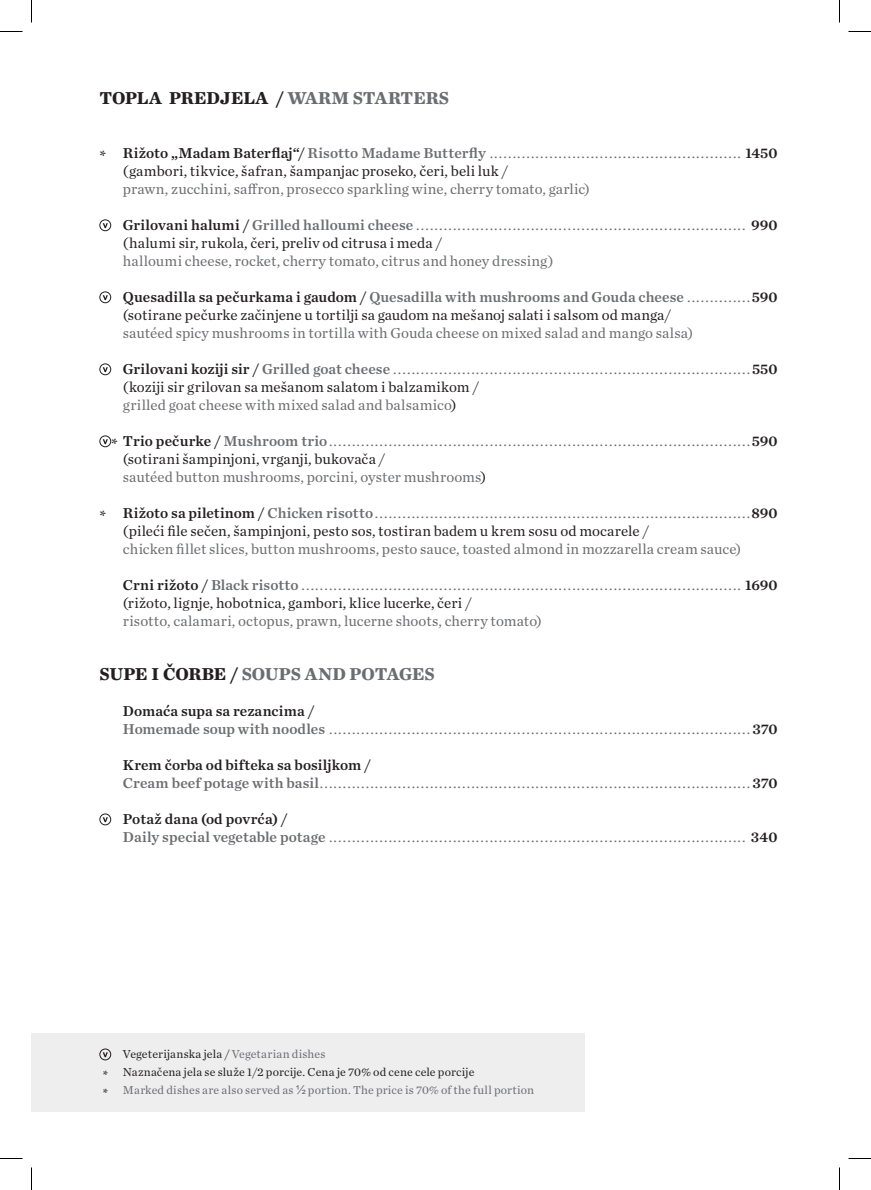
<style>
.page{position:relative;width:871px;height:1190px;background:#fff}
.page>*{position:absolute;margin:0;border:0;box-sizing:border-box;transform-origin:0 0}
.t1{font:700 18px "Chronicle Text G1";letter-spacing:-.01em;color:#231f20}
.t2{font:700 18px "Chronicle Text G1";letter-spacing:-.005em;color:#6c6d70}
.t3{font:15px/18px "Chronicle Text G1";letter-spacing:.005em;color:#6c6d70}
.t4{font:15px "Chronicle Text G1 Semi";letter-spacing:.005em;color:#6c6d70}
.t5{font:15px "Chronicle Text G1";letter-spacing:.005em;color:#231f20}
.t6{font:15px "Chronicle Text G1 Semi";letter-spacing:.005em;color:#231f20}
.t7{font:12px/18px "Chronicle Text G1";letter-spacing:.005em;color:#6c6d70}
.s1{color:#6c6d70}
.s2{font-family:"Chronicle Text G1 Semi";color:#231f20}
.s3{font-family:"Chronicle Text G1 Semi"}
.s4{color:#231f20}
.s5{font-family:"Chronicle Text G1"}
.s6{font-family:"Arial"}
</style>
<div class="page">
<div style="left:32px;top:1033px;width:553px;height:79px;background:#eeeeef"></div>
<div style="left:100px;top:220px;width:11px;height:11px;border:1px solid #231f20;border-radius:50%"></div>
<svg style="left:103px;top:223px;width:5px;height:5px"></svg>
<div style="left:100px;top:292px;width:11px;height:11px;border:1px solid #231f20;border-radius:50%"></div>
<svg style="left:103px;top:295px;width:5px;height:5px"></svg>
<div style="left:100px;top:364px;width:11px;height:11px;border:1px solid #231f20;border-radius:50%"></div>
<svg style="left:103px;top:367px;width:5px;height:5px"></svg>
<div style="left:100px;top:436px;width:11px;height:11px;border:1px solid #231f20;border-radius:50%"></div>
<svg style="left:103px;top:439px;width:5px;height:5px"></svg>
<div style="left:100px;top:814px;width:11px;height:11px;border:1px solid #231f20;border-radius:50%"></div>
<svg style="left:103px;top:817px;width:5px;height:5px"></svg>
<div style="left:100px;top:1049px;width:11px;height:11px;border:1px solid #231f20;border-radius:50%"></div>
<svg style="left:103px;top:1052px;width:5px;height:5px"></svg>
<svg style="left:0;top:31px;width:22px;height:1px"></svg>
<svg style="left:848px;top:31px;width:23px;height:1px"></svg>
<svg style="left:0;top:1158px;width:22px;height:1px"></svg>
<svg style="left:848px;top:1158px;width:23px;height:1px"></svg>
<svg style="left:31px;top:0;width:1px;height:22px"></svg>
<svg style="left:31px;top:1167px;width:1px;height:23px"></svg>
<svg style="left:839px;top:0;width:1px;height:22px"></svg>
<svg style="left:839px;top:1167px;width:1px;height:23px"></svg>
<p class="t1" style="left:100px;top:83px;width:351px">TOPLA PREDJELA / <span class="s1">WARM STARTERS</span></p>
<p class="t3" style="left:123px;top:143px;width:656px;text-indent:-23px"><span class="s2">* Rižoto „Madam Baterflaj“/</span> <span class="s3">Risotto Madame Butterfly</span> ....................................................... <span class="s2">1450 </span><span class="s4">(gambori, tikvice, šafran, šampanjac proseko, čeri, beli luk /</span></p>
<p class="t3" style="left:123px;top:179px;width:469px">prawn, zucchini, saffron, prosecco sparkling wine, cherry tomato, garlic)</p>
<p class="t3" style="left:123px;top:215px;width:656px"><span class="s2">Grilovani halumi /</span> <span class="s3">Grilled halloumi cheese</span> ........................................................................ <span class="s2">990 </span><span class="s4">(halumi sir, rukola, čeri, preliv od citrusa i meda /</span></p>
<p class="t3" style="left:123px;top:251px;width:432px">halloumi cheese, rocket, cherry tomato, citrus and honey dressing)</p>
<p class="t4" style="left:123px;top:285px;width:656px"><span class="s4">Quesadilla sa pečurkama i gaudom /</span> Quesadilla with mushrooms and Gouda cheese <span class="s5">..............</span><span class="s4">590</span></p>
<p class="t5" style="left:123px;top:303px;width:550px">(sotirane pečurke začinjene u tortilji sa gaudom na mešanoj salati i salsom od manga/</p>
<p class="t3" style="left:123px;top:323px;width:572px">sautéed spicy mushrooms in tortilla with Gouda cheese on mixed salad and mango salsa)</p>
<p class="t3" style="left:123px;top:359px;width:656px"><span class="s2">Grilovani koziji sir /</span> <span class="s3">Grilled goat cheese</span> ..............................................................................<span class="s2">550 </span><span class="s4">(koziji sir grilovan sa mešanom salatom i balzamikom /<br></span>grilled goat cheese with mixed salad and balsamico<span class="s4">)</span></p>
<p class="t3" style="left:123px;top:431px;width:656px;text-indent:-12px"><span class="s2">* Trio pečurke /</span> <span class="s3">Mushroom trio</span>............................................................................................<span class="s2">590 </span><span class="s4">(sotirani šampinjoni, vrganji, bukovača /<br></span>sautéed button mushrooms, porcini, oyster mushrooms<span class="s4">)</span></p>
<p class="t3" style="left:123px;top:503px;width:656px;text-indent:-23px"><span class="s2">* Rižoto sa piletinom /</span> <span class="s3">Chicken risotto</span>..................................................................................<span class="s2">890 </span><span class="s4">(pileći file sečen, šampinjoni, pesto sos, tostiran badem u krem sosu od mocarele /</span></p>
<p class="t3" style="left:123px;top:539px;width:620px">chicken fillet slices, button mushrooms, pesto sauce, toasted almond in mozzarella cream sauce)</p>
<p class="t3" style="left:123px;top:575px;width:656px"><span class="s2">Crni rižoto /</span> <span class="s3">Black risotto</span> ................................................................................................ <span class="s2">1690 </span><span class="s4">(rižoto, lignje, hobotnica, gambori, klice lucerke, čeri /</span></p>
<p class="t3" style="left:123px;top:611px;width:420px">risotto, calamari, octopus, prawn, lucerne shoots, cherry tomato)</p>
<p class="t2" style="left:100px;top:659px;width:337px"><span class="s4">SUPE I ČORBE /</span> SOUPS AND POTAGES</p>
<p class="t6" style="left:123px;top:699px;width:193px">Domaća supa sa rezancima /</p>
<p class="t3" style="left:123px;top:719px;width:656px"><span class="s3">Homemade soup with noodles</span> ............................................................................................<span class="s2">370</span></p>
<p class="t6" style="left:123px;top:753px;width:249px">Krem čorba od bifteka sa bosiljkom /</p>
<p class="t3" style="left:123px;top:773px;width:656px"><span class="s3">Cream beef potage with basil</span>..............................................................................................<span class="s2">370</span></p>
<p class="t6" style="left:123px;top:807px;width:166px">Potaž dana (od povrća) /</p>
<p class="t3" style="left:123px;top:827px;width:656px"><span class="s3">Daily special vegetable potage</span> ........................................................................................... <span class="s2">340</span></p>
<p class="t7" style="left:103px;top:1044px;width:433px;text-indent:20px"><span class="s4">Vegeterijanska jela /</span> Vegetarian dishes<br><span class="s2">*</span> <span class="s4">Naznačena jela se služe 1/2 porcije. Cena je 70% od cene cele porcije<br></span><span class="s2">*</span> Marked dishes are also served as <span class="s6">½</span> portion. The price is 70% of the full portion</p>
</div>
